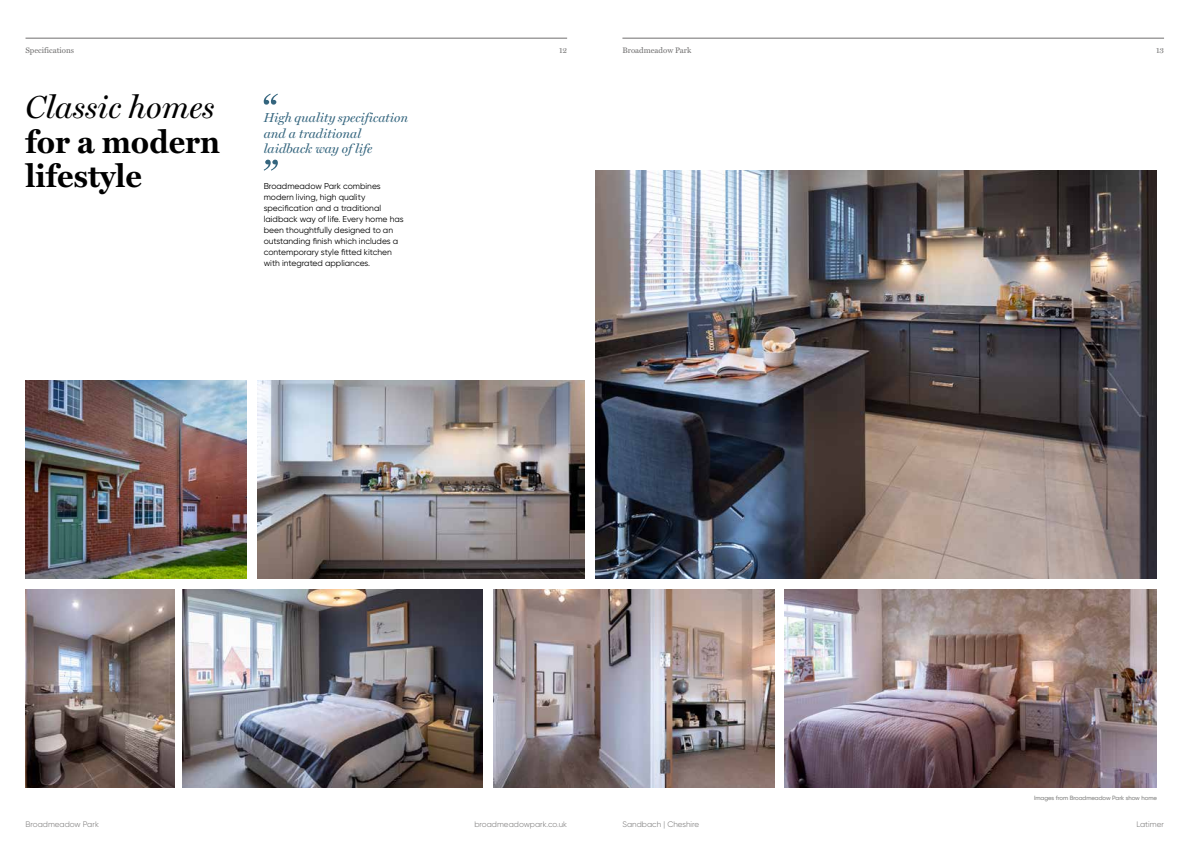
<style>
.page{position:relative;width:1191px;height:865px;background:#fff}
.page>*{position:absolute;margin:0;border:0;box-sizing:border-box;transform-origin:0 0}
.t1{font:700 32.1px/34.3px "Miller Text";color:#000}
.t2{font:italic 32.1px "Miller Display";color:#000}
.t3{font:italic 13px/15.6px "Miller Display";color:#34657e}
.t4{font:8.5px/11px "Gilroy";color:#000}
.t5{font:300 8px "Gilroy";color:#706f6f}
.t6{font:8px "Miller Text Roman";color:#706f6f}
.t7{font:8px "Miller Display";color:#706f6f}
.t8{font:6px "Gilroy";color:#9d9d9c}
</style>
<div class="page">
<hr style="left:622px;top:38px;width:542px;height:1px;background:#706f6f">
<hr style="left:26px;top:38px;width:541px;height:1px;background:#706f6f">
<svg style="left:264px;top:94px;width:14px;height:11px"></svg>
<svg style="left:264px;top:160px;width:14px;height:11px"></svg>
<img style="left:257px;top:380px;width:327px;height:198px">
<img style="left:493px;top:589px;width:281px;height:198px">
<img style="left:26px;top:380px;width:220px;height:198px">
<img style="left:26px;top:589px;width:149px;height:198px">
<img style="left:183px;top:589px;width:299px;height:198px">
<img style="left:595px;top:171px;width:562px;height:407px">
<img style="left:784px;top:589px;width:373px;height:198px">
<p class="t6" style="left:26px;top:46px;width:50px">Specifications</p>
<p class="t7" style="left:559px;top:46px;width:10px">12</p>
<h1 class="t2" style="left:26px;top:88px;width:190px">Classic homes</h1>
<h1 class="t1" style="left:26px;top:124px;width:196px">for a modern lifestyle</h1>
<h2 class="t3" style="left:264px;top:110px;width:146px">High quality specification and a traditional laidback way of life</h2>
<p class="t4" style="left:264px;top:180px;width:141px">Broadmeadow Park combines modern living, high quality specification and a traditional laidback way of life. Every home has been thoughtfully designed to an outstanding finish which includes a contemporary style fitted kitchen with integrated appliances.</p>
<p class="t6" style="left:622px;top:46px;width:70px">Broadmeadow Park</p>
<p class="t7" style="left:1156px;top:46px;width:9px">13</p>
<p class="t5" style="left:26px;top:819px;width:75px">Broadmeadow Park</p>
<p class="t5" style="left:474px;top:819px;width:94px">broadmeadowpark.co.uk</p>
<p class="t8" style="left:1034px;top:794px;width:124px">Images from Broadmeadow Park show home</p>
<p class="t5" style="left:622px;top:819px;width:78px">Sandbach | Cheshire</p>
<p class="t5" style="left:1136px;top:819px;width:29px">Latimer</p>
</div>
